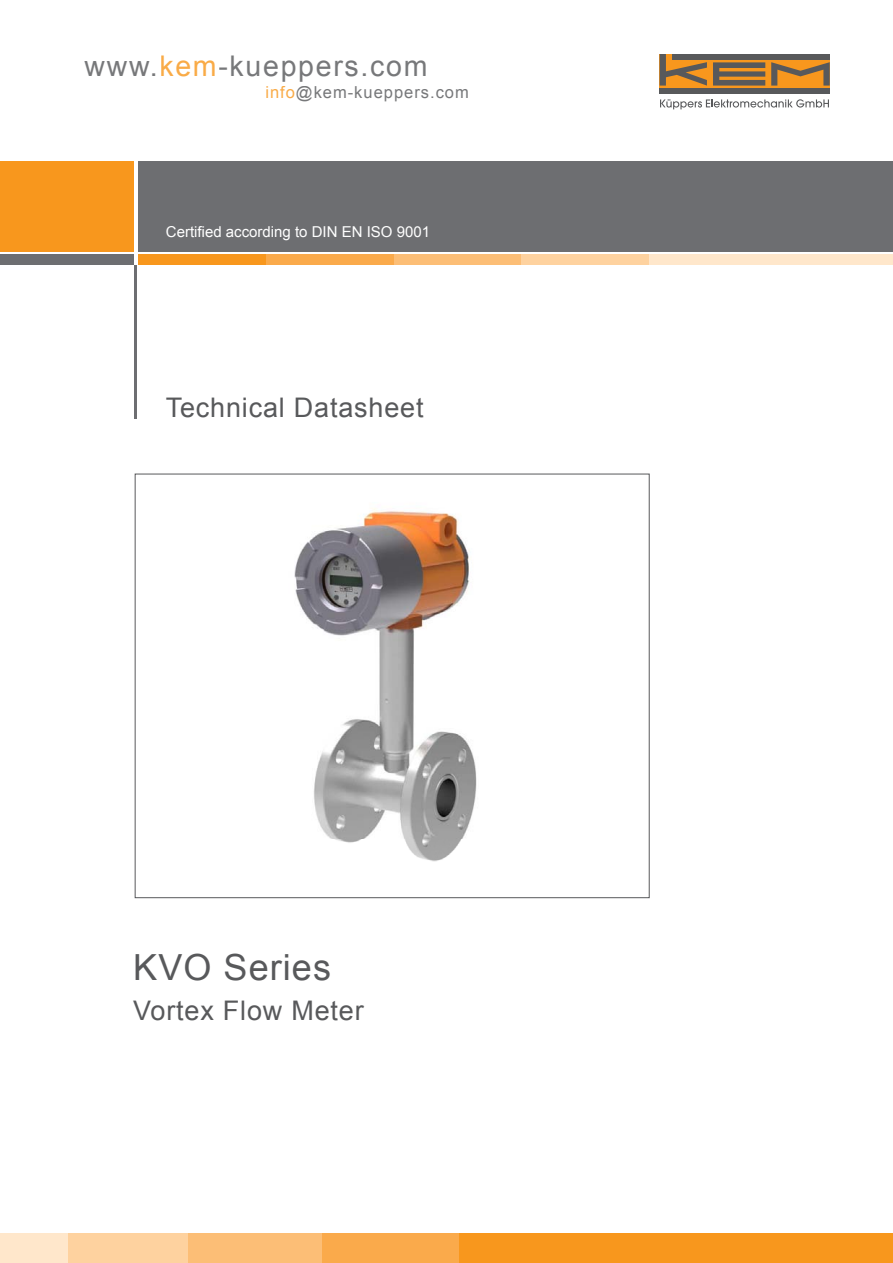
<style>
.page{position:relative;width:893px;height:1263px;background:#fff}
.page>*{position:absolute;margin:0;border:0;box-sizing:border-box;transform-origin:0 0}
.t1{font:36px "Arial";letter-spacing:.03em;color:#58595b}
.t2{font:28.5px "Arial";letter-spacing:.06em;color:#77787a}
.t3{font:27px "Arial";letter-spacing:.03em;color:#58595b}
.t4{font:16.5px "Arial";letter-spacing:.06em;color:#77787a}
.t5{font:15px "Arial";color:#fff}
.s1{color:#f9ab47}
</style>
<div class="page">
<div style="left:660px;top:54px;width:170px;height:40px;background:#f8971d"></div>
<svg style="left:713px;top:62px;width:52px;height:24px"></svg>
<div style="left:672px;top:54px;width:158px;height:6px;background:#58595b"></div>
<div style="left:660px;top:88px;width:170px;height:6px;background:#58595b"></div>
<svg style="left:771px;top:62px;width:59px;height:24px"></svg>
<svg style="left:660px;top:54px;width:47px;height:32px"></svg>
<svg style="left:660px;top:99px;width:169px;height:10px"></svg>
<div style="left:139px;top:162px;width:754px;height:90px;background:#6d6e71"></div>
<div style="left:139px;top:254px;width:754px;height:11px;background:#ffe7cb"></div>
<div style="left:521px;top:254px;width:128px;height:11px;background:#fed29f"></div>
<div style="left:394px;top:254px;width:127px;height:11px;background:#fcbe76"></div>
<div style="left:266px;top:254px;width:128px;height:11px;background:#faaa4b"></div>
<div style="left:139px;top:254px;width:127px;height:11px;background:#f8971d"></div>
<div style="left:0;top:162px;width:133px;height:90px;background:#f8971d"></div>
<div style="left:0;top:254px;width:133px;height:11px;background:#6d6e71"></div>
<hr style="left:134px;top:266px;width:3px;height:153px;background:#6d6e71">
<div style="left:0;top:1233px;width:893px;height:30px;background:#ffe7cb"></div>
<div style="left:69px;top:1233px;width:824px;height:30px;background:#fed29f"></div>
<div style="left:189px;top:1233px;width:704px;height:30px;background:#fcbe76"></div>
<div style="left:323px;top:1233px;width:570px;height:30px;background:#faaa4b"></div>
<div style="left:459px;top:1233px;width:434px;height:30px;background:#f8971d"></div>
<img style="left:294px;top:508px;width:183px;height:354px">
<p class="t2" style="left:85px;top:47px;width:344px">www.<span class="s1">kem</span>-kueppers.com</p>
<p class="t4" style="left:265px;top:82px;width:205px"><span class="s1">info</span>@kem-kueppers.com</p>
<p class="t5" style="left:166px;top:222px;width:266px">Certified according to DIN EN ISO 9001</p>
<p class="t3" style="left:166px;top:390px;width:259px">Technical Datasheet</p>
<h1 class="t1" style="left:133px;top:943px;width:199px">KVO Series</h1>
<p class="t3" style="left:133px;top:993px;width:232px">Vortex Flow Meter</p>
</div>
